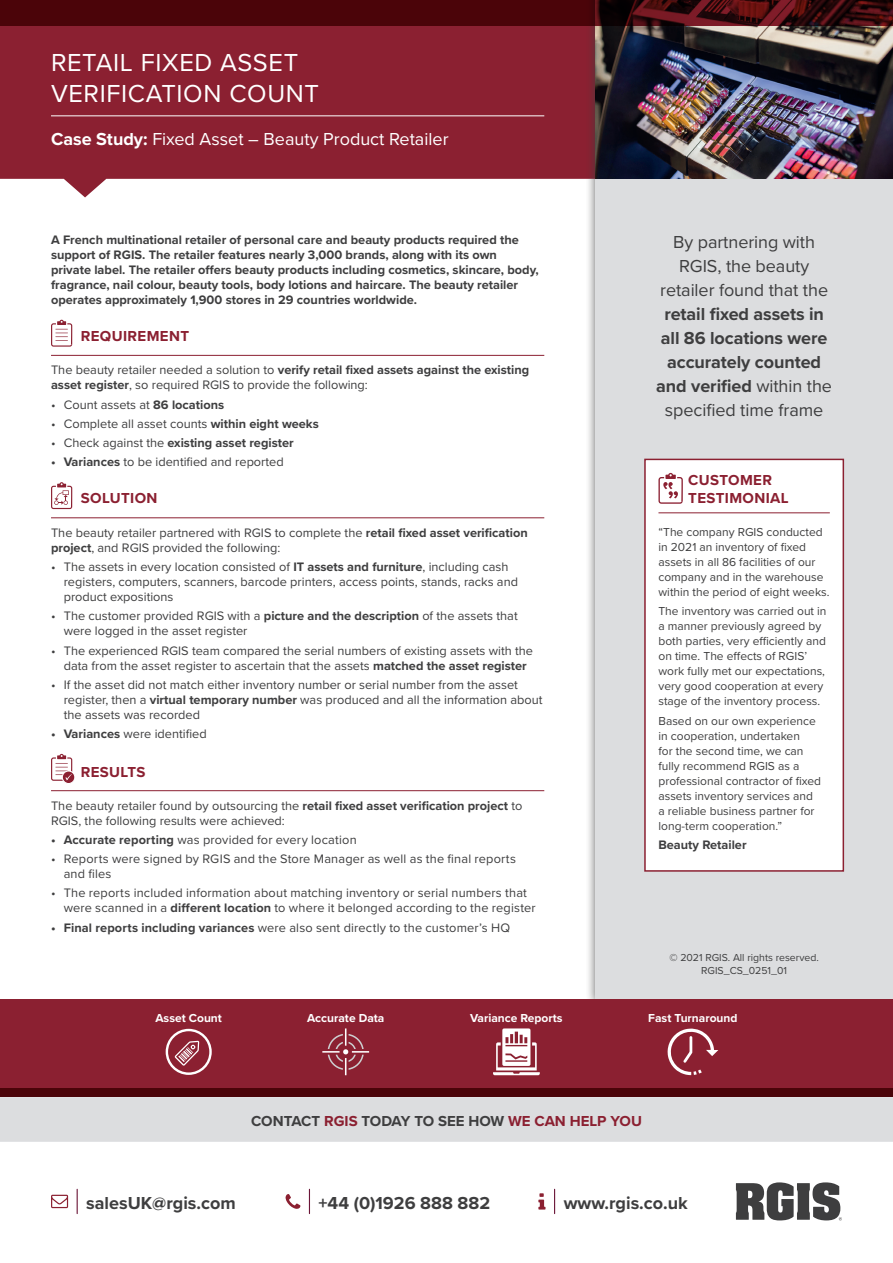
<style>
.page{position:relative;width:893px;height:1263px;background:#fff}
.page>*{position:absolute;margin:0;border:0;box-sizing:border-box;transform-origin:0 0}
.t1{font:25.5px/30.6px "Proxima Nova";letter-spacing:.025em;color:#fff}
.t2{font:700 18px/24px "Proxima Nova";letter-spacing:-.005em;color:#3e3e3f;text-align:center}
.t3{font:18px/24px "Proxima Nova";letter-spacing:-.005em;color:#3e3e3f;text-align:center}
.t4{font:18px "Proxima Nova";color:#fff}
.t5{font:700 15px/18px "Proxima Nova";letter-spacing:.025em;color:#8b2031}
.t6{font:700 15px "Proxima Nova";color:#3e3e3f}
.t7{font:12.75px/15px "Proxima Nova";color:#3e3e3f}
.t8{font:700 12.75px/15px "Proxima Nova";color:#3e3e3f}
.t9{font:12px/15px "Proxima Nova";color:#3e3e3f}
.t10{font:700 12px "Proxima Nova";color:#fff}
.t11{font:10.5px/12.6px "Proxima Nova";color:#3e3e3f;text-align:center}
.s1{font-weight:700}
.s2{font-weight:400}
.s3{color:#8b2031}
</style>
<div class="page">
<svg style="left:554px;top:1189px;width:1px;height:24px"></svg>
<svg style="left:538px;top:1193px;width:7px;height:16px"></svg>
<svg style="left:77px;top:1189px;width:1px;height:24px"></svg>
<svg style="left:51px;top:1195px;width:17px;height:13px"></svg>
<svg style="left:309px;top:1189px;width:1px;height:24px"></svg>
<svg style="left:286px;top:1194px;width:14px;height:15px"></svg>
<svg style="left:736px;top:1182px;width:106px;height:38px"></svg>
<div style="left:0;top:1097px;width:893px;height:45px;background:#dcdddf"></div>
<svg style="left:0;top:26px;width:585px;height:171px;background:#973746"></svg>
<div style="left:585px;top:0;width:308px;height:1010px;background:#3e3e3f;opacity:.75"></div>
<div style="left:595px;top:0;width:298px;height:1001px;background:#dcdddf"></div>
<hr style="left:51px;top:116px;width:493px;height:1px;background:#fff">
<div style="left:0;top:999px;width:893px;height:98px;background:#8b2031"></div>
<img style="left:595px;top:26px;width:298px;height:153px">
<hr style="left:51px;top:355px;width:493px;height:1px;background:#8b2031">
<hr style="left:51px;top:517px;width:493px;height:1px;background:#8b2031">
<hr style="left:51px;top:790px;width:493px;height:1px;background:#8b2031">
<svg style="left:51px;top:320px;width:22px;height:27px"></svg>
<svg style="left:51px;top:482px;width:22px;height:27px"></svg>
<svg style="left:51px;top:754px;width:24px;height:29px"></svg>
<svg style="left:0;top:0;width:893px;height:26px;background:#46060b"></svg>
<div style="left:0;top:1089px;width:893px;height:8px;background:#4b0409"></div>
<svg style="left:493px;top:1028px;width:47px;height:47px"></svg>
<svg style="left:322px;top:1028px;width:47px;height:47px"></svg>
<svg style="left:175px;top:1041px;width:24px;height:25px"></svg>
<div style="left:166px;top:1029px;width:46px;height:46px;border:2px solid #fff;border-radius:50%"></div>
<div style="left:645px;top:459px;width:198px;height:412px;background:#fff"></div>
<hr style="left:658px;top:513px;width:172px;height:1px;background:#8b2031">
<svg style="left:658px;top:473px;width:25px;height:30px"></svg>
<div style="left:644px;top:459px;width:200px;height:413px;border:2px solid #8b2031"></div>
<svg style="left:667px;top:1028px;width:51px;height:47px"></svg>
<h1 class="t1" style="left:51px;top:46px;width:270px">RETAIL FIXED ASSET<br>VERIFICATION COUNT</h1>
<h2 class="t4" style="left:51px;top:125px;width:399px"><span class="s1">Case Study:</span> Fixed Asset – Beauty Product Retailer</h2>
<p class="t8" style="left:51px;top:232px;width:489px">A French multinational retailer of personal care and beauty products required the support of RGIS. The retailer features nearly 3,000 brands, along with its own private label. The retailer offers beauty products including cosmetics, skincare, body, fragrance, nail colour, beauty tools, body lotions and haircare. The beauty retailer operates approximately 1,900 stores in 29 countries worldwide.</p>
<p class="t5" style="left:81px;top:326px;width:110px">REQUIREMENT</p>
<p class="t7" style="left:51px;top:362px;width:480px">The beauty retailer needed a solution to <span class="s1">verify retail fixed assets against the existing asset register</span>, so required RGIS to provide the following:</p>
<p class="t7" style="left:51px;top:396px;width:175px">• Count assets at <span class="s1">86 locations</span></p>
<p class="t7" style="left:51px;top:416px;width:269px">• Complete all asset counts <span class="s1">within eight weeks</span></p>
<p class="t8" style="left:51px;top:435px;width:244px"><span class="s2">• Check against the</span> existing asset register</p>
<p class="t7" style="left:51px;top:454px;width:234px"><span class="s1">• Variances</span> to be identified and reported</p>
<p class="t5" style="left:81px;top:489px;width:78px">SOLUTION</p>
<p class="t7" style="left:51px;top:524px;width:478px">The beauty retailer partnered with RGIS to complete the <span class="s1">retail fixed asset verification project</span>, and RGIS provided the following:</p>
<p class="t7" style="left:64px;top:559px;width:456px;text-indent:-13px">• The assets in every location consisted of <span class="s1">IT assets and furniture</span>, including cash registers, computers, scanners, barcode printers, access points, stands, racks and product expositions</p>
<p class="t7" style="left:64px;top:608px;width:455px;text-indent:-13px">• The customer provided RGIS with a <span class="s1">picture and the description</span> of the assets that were logged in the asset register</p>
<p class="t7" style="left:51px;top:642px;width:484px;text-align:center">• The experienced RGIS team compared the serial numbers of existing assets with the data from the asset register to ascertain that the assets <span class="s1">matched the asset register</span></p>
<p class="t7" style="left:64px;top:676px;width:480px;text-indent:-13px">• If the asset did not match either inventory number or serial number from the asset register, then a <span class="s1">virtual temporary number</span> was produced and all the information about the assets was recorded</p>
<p class="t7" style="left:51px;top:726px;width:157px"><span class="s1">• Variances</span> were identified</p>
<p class="t5" style="left:81px;top:762px;width:66px">RESULTS</p>
<p class="t7" style="left:51px;top:797px;width:473px">The beauty retailer found by outsourcing the <span class="s1">retail fixed asset verification project</span> to<br>RGIS, the following results were achieved:</p>
<p class="t7" style="left:51px;top:832px;width:307px"><span class="s1">• Accurate reporting</span> was provided for every location</p>
<p class="t7" style="left:64px;top:851px;width:454px;text-indent:-13px">• Reports were signed by RGIS and the Store Manager as well as the final reports and files</p>
<p class="t7" style="left:64px;top:885px;width:474px;text-indent:-13px">• The reports included information about matching inventory or serial numbers that were scanned in a <span class="s1">different location</span> to where it belonged according to the register</p>
<p class="t7" style="left:51px;top:919px;width:461px"><span class="s1">• Final reports including variances</span> were also sent directly to the customer’s HQ</p>
<p class="t10" style="left:155px;top:1009px;width:68px">Asset Count</p>
<p class="t10" style="left:307px;top:1009px;width:79px">Accurate Data</p>
<p class="t10" style="left:470px;top:1009px;width:94px">Variance Reports</p>
<h2 class="t3" style="left:660px;top:229px;width:169px">By partnering with<br>RGIS, the beauty retailer found that the</h2>
<h2 class="t2" style="left:656px;top:302px;width:177px">retail fixed assets in all 86 locations were accurately counted and verified <span class="s2">within the specified time frame</span></h2>
<p class="t5" style="left:688px;top:471px;width:102px">CUSTOMER<br>TESTIMONIAL</p>
<p class="t9" style="left:658px;top:524px;width:172px">“The company RGIS conducted in 2021 an inventory of fixed assets in all 86 facilities of our company and in the warehouse within the period of eight weeks.</p>
<p class="t9" style="left:658px;top:603px;width:170px">The inventory was carried out in a manner previously agreed by both parties, very efficiently and on time. The effects of RGIS’ work fully met our expectations, very good cooperation at every stage of the inventory process.</p>
<p class="t9" style="left:658px;top:713px;width:164px">Based on our own experience in cooperation, undertaken<br>for the second time, we can fully recommend RGIS as a professional contractor of fixed assets inventory services and a reliable business partner for long-term cooperation.”</p>
<p class="t8" style="left:658px;top:837px;width:90px">Beauty Retailer</p>
<p class="t11" style="left:669px;top:951px;width:151px">© 2021 RGIS. All rights reserved.<br>RGIS_CS_0251_01</p>
<p class="t10" style="left:648px;top:1009px;width:91px">Fast Turnaround</p>
<p class="t6" style="left:251px;top:1110px;width:392px">CONTACT <span class="s3">RGIS</span> TODAY TO SEE HOW <span class="s3">WE CAN HELP YOU</span></p>
<h2 class="t2" style="left:86px;top:1190px;width:151px">salesUK@rgis.com</h2>
<h2 class="t2" style="left:319px;top:1190px;width:173px">+44 (0)1926 888 882</h2>
<h2 class="t2" style="left:564px;top:1190px;width:126px">www.rgis.co.uk</h2>
</div>
